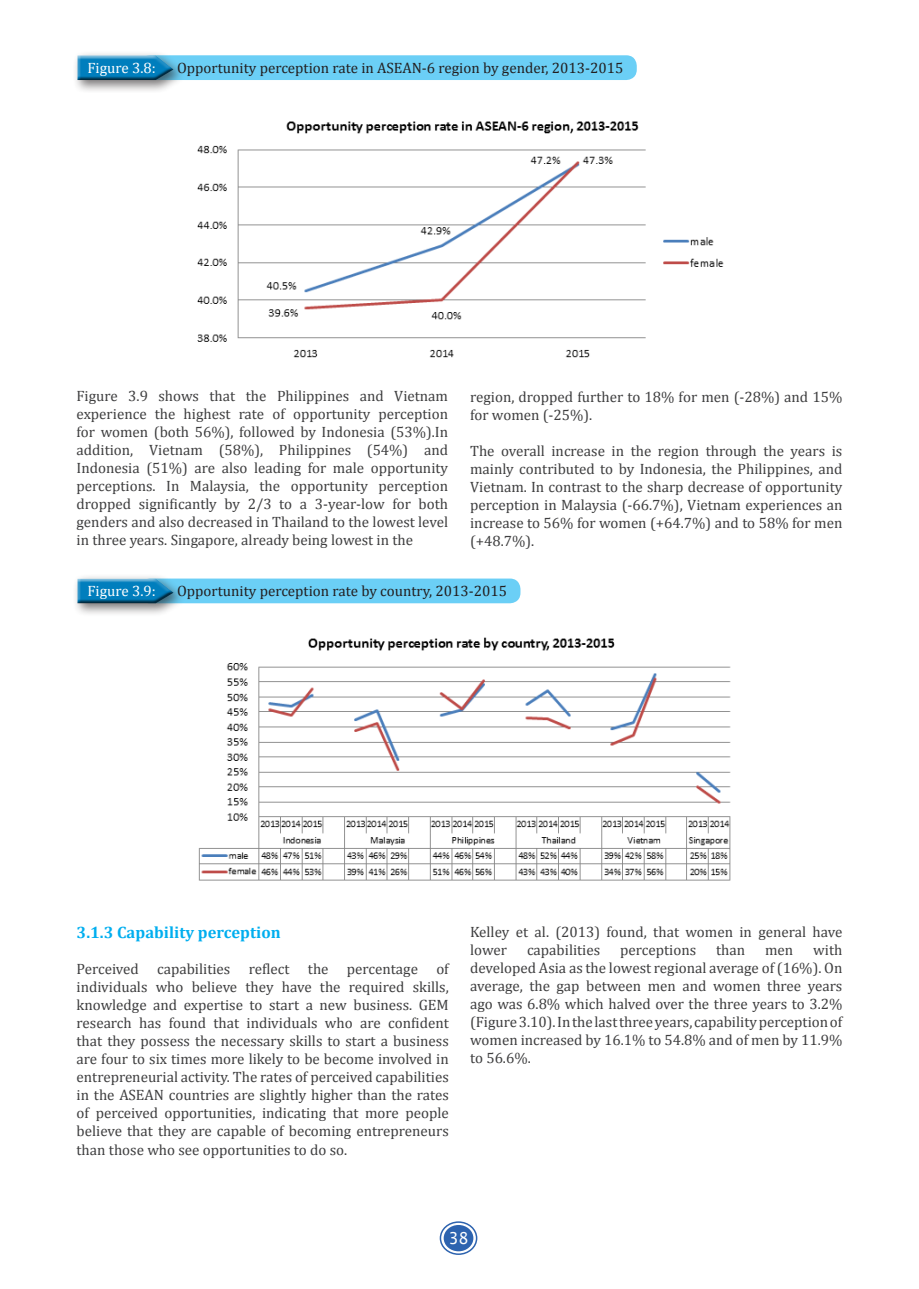
<style>
.page{position:relative;width:919px;height:1289px;background:#fff}
.page>*{position:absolute;margin:0;border:0;box-sizing:border-box;transform-origin:0 0}
._1_1_heading{font:700 16.5px "Cambria";color:#00aeef}
.t1{font:16.5px "Lucida Sans";color:#fff;scale:.95 1}
.Body_Text{font:15px/18px "Cambria";color:#3e3e3f;text-align:justify}
.Body_Text-2{font:15px "Cambria";color:#231f20}
.Body_Text-3{font:15px "Cambria";color:#fff}
</style>
<div class="page">
<div style="left:439px;top:1221px;width:38px;height:33px;border:2px solid #2d63af;border-radius:50%"></div>
<div style="left:443px;top:1224px;width:30px;height:27px;background:#2d63af;border-radius:50%"></div>
<img style="left:198px;top:637px;width:533px;height:244px">
<div style="left:139px;top:578px;width:381px;height:25px;background:#6bcff6;border-radius:10px"></div>
<div style="left:73px;top:574px;width:112px;height:42px;background:#231f20;opacity:.6"></div>
<div style="left:76px;top:576px;width:99px;height:27px;background:#fff;opacity:.75"></div>
<div style="left:76px;top:590px;width:99px;height:14px;background:#231f20;opacity:.75"></div>
<img style="left:197px;top:121px;width:527px;height:237px">
<div style="left:139px;top:55px;width:497px;height:25px;background:#6bcff6;border-radius:10px"></div>
<div style="left:73px;top:51px;width:112px;height:42px;background:#231f20;opacity:.6"></div>
<div style="left:76px;top:53px;width:99px;height:27px;background:#fff;opacity:.75"></div>
<div style="left:76px;top:67px;width:99px;height:14px;background:#231f20;opacity:.75"></div>
<p class="Body_Text-3" style="left:87px;top:59px;width:70px">Figure 3.8:</p>
<p class="Body_Text-2" style="left:177px;top:59px;width:447px">Opportunity perception rate in ASEAN-6 region by gender, 2013-2015</p>
<p class="Body_Text" style="left:77px;top:387px;width:373px">Figure 3.9 shows that the Philippines and Vietnam</p>
<p class="Body_Text" style="left:77px;top:405px;width:373px">experience the highest rate of opportunity perception for women (both 56%), followed by Indonesia (53%).In</p>
<p class="Body_Text" style="left:77px;top:441px;width:373px">addition, Vietnam (58%), Philippines (54%) and</p>
<p class="Body_Text" style="left:77px;top:459px;width:373px">Indonesia (51%) are also leading for male opportunity perceptions. In Malaysia, the opportunity perception dropped significantly by 2/3 to a 3-year-low for both</p>
<p class="Body_Text" style="left:77px;top:513px;width:373px">genders and also decreased in Thailand to the lowest level in three years. Singapore, already being lowest in the</p>
<p class="Body_Text" style="left:470px;top:388px;width:374px">region, dropped further to 18% for men (-28%) and 15% for women (-25%).</p>
<p class="Body_Text" style="left:470px;top:442px;width:374px">The overall increase in the region through the years is mainly contributed to by Indonesia, the Philippines, and Vietnam. In contrast to the sharp decrease of opportunity perception in Malaysia (-66.7%), Vietnam experiences an increase to 56% for women (+64.7%) and to 58% for men (+48.7%).</p>
<p class="Body_Text-3" style="left:87px;top:582px;width:70px">Figure 3.9:</p>
<p class="Body_Text-2" style="left:177px;top:582px;width:331px">Opportunity perception rate by country, 2013-2015</p>
<p class="_1_1_heading" style="left:77px;top:921px;width:205px">3.1.3 Capability perception</p>
<p class="Body_Text" style="left:77px;top:960px;width:374px">Perceived capabilities reflect the percentage of individuals who believe they have the required skills, knowledge and expertise to start a new business. GEM research has found that individuals who are confident that they possess the necessary skills to start a business are four to six times more likely to be become involved in</p>
<p class="Body_Text" style="left:77px;top:1068px;width:374px">entrepreneurial activity. The rates of perceived capabilities in the ASEAN countries are slightly higher than the rates of perceived opportunities, indicating that more people</p>
<p class="Body_Text" style="left:77px;top:1122px;width:374px">believe that they are capable of becoming entrepreneurs than those who see opportunities to do so.</p>
<p class="Body_Text" style="left:470px;top:923px;width:374px">Kelley et al. (2013) found, that women in general have</p>
<p class="Body_Text" style="left:470px;top:941px;width:38px">lower</p>
<p class="Body_Text" style="left:527px;top:941px;width:75px">capabilities</p>
<p class="Body_Text" style="left:620px;top:941px;width:77px">perceptions</p>
<p class="Body_Text" style="left:716px;top:941px;width:31px">than</p>
<p class="Body_Text" style="left:765px;top:941px;width:30px">men</p>
<p class="Body_Text" style="left:813px;top:941px;width:31px">with</p>
<p class="Body_Text" style="left:470px;top:959px;width:374px">developed Asia as the lowest regional average of (16%). On average, the gap between men and women three years ago was 6.8% which halved over the three years to 3.2%</p>
<p class="Body_Text" style="left:470px;top:1013px;width:374px">(Figure 3.10). In the last three years, capability perception of</p>
<p class="Body_Text" style="left:470px;top:1031px;width:374px">women increased by 16.1% to 54.8% and of men by 11.9% to 56.6%.</p>
<p class="t1" style="left:448px;top:1228px;width:22px">38</p>
</div>
